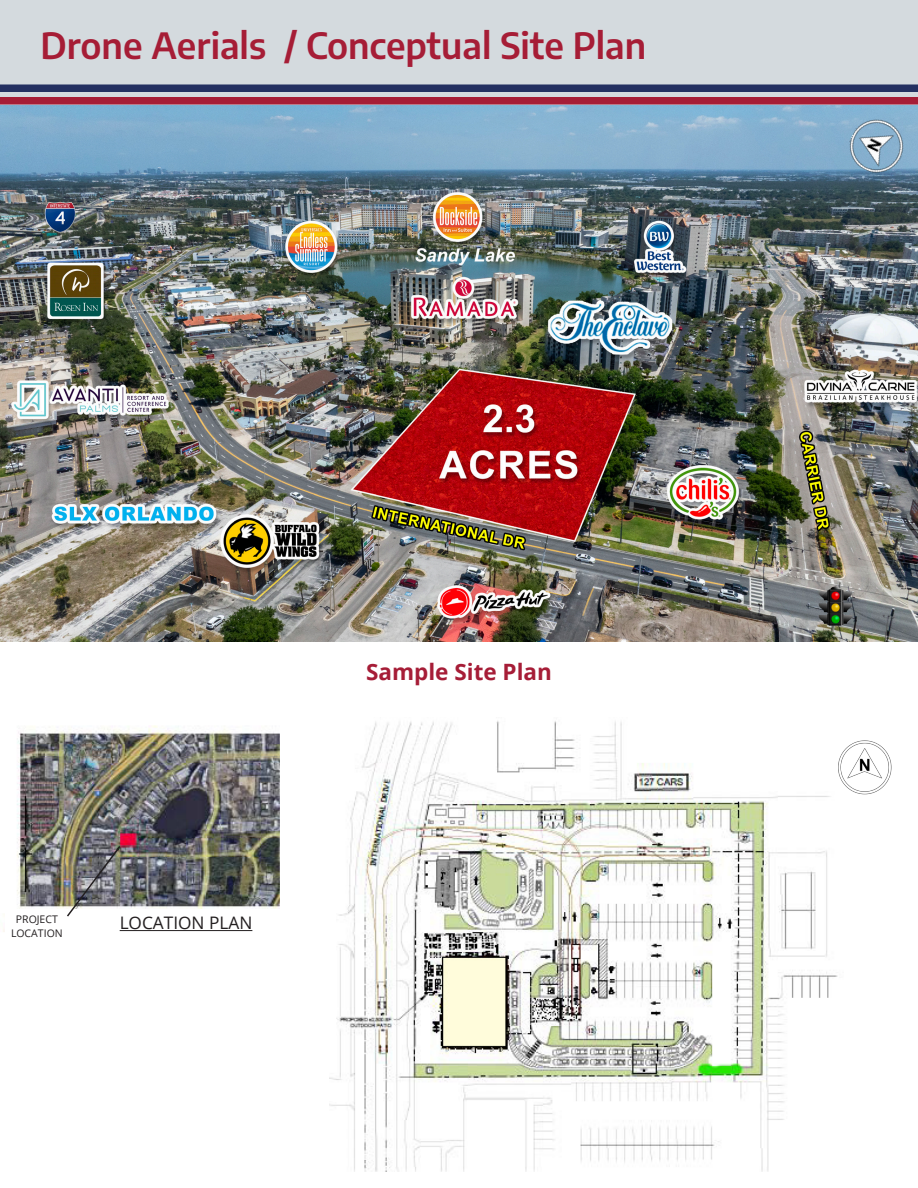
<style>
.page{position:relative;width:918px;height:1188px;background:#fff}
.page>*{position:absolute;margin:0;border:0;box-sizing:border-box;transform-origin:0 0}
.t1{font:600 36px "Encode Sans";color:#a61d36}
.t2{font:700 22.5px "Open Sans";color:#a61d37}
.t3{font:17.25px "Open Sans";color:#231f20}
.t4{font:10.5px "Open Sans";color:#231f20}
</style>
<div class="page">
<div style="left:0;top:0;width:918px;height:105px;background:#d4dade"></div>
<div style="left:0;top:97px;width:918px;height:8px;background:#a61d36"></div>
<div style="left:0;top:84px;width:918px;height:8px;background:#233061"></div>
<img style="left:3px;top:721px;width:867px;height:451px">
<img style="left:837px;top:741px;width:55px;height:53px">
<img style="left:0;top:105px;width:918px;height:537px">
<img style="left:841px;top:109px;width:73px;height:73px">
<div style="left:5px;top:909px;width:323px;height:225px;background:#fff"></div>
<hr style="left:120px;top:930px;width:132px;height:1px;background:#231f20">
<img style="left:65px;top:845px;width:57px;height:72px">
<p class="t1" style="left:40px;top:19px;width:607px">Drone Aerials / Conceptual Site Plan</p>
<p class="t4" style="left:16px;top:912px;width:44px">PROJECT</p>
<p class="t3" style="left:120px;top:911px;width:134px">LOCATION PLAN</p>
<p class="t4" style="left:11px;top:926px;width:53px">LOCATION</p>
<p class="t2" style="left:366px;top:656px;width:187px">Sample Site Plan</p>
</div>
